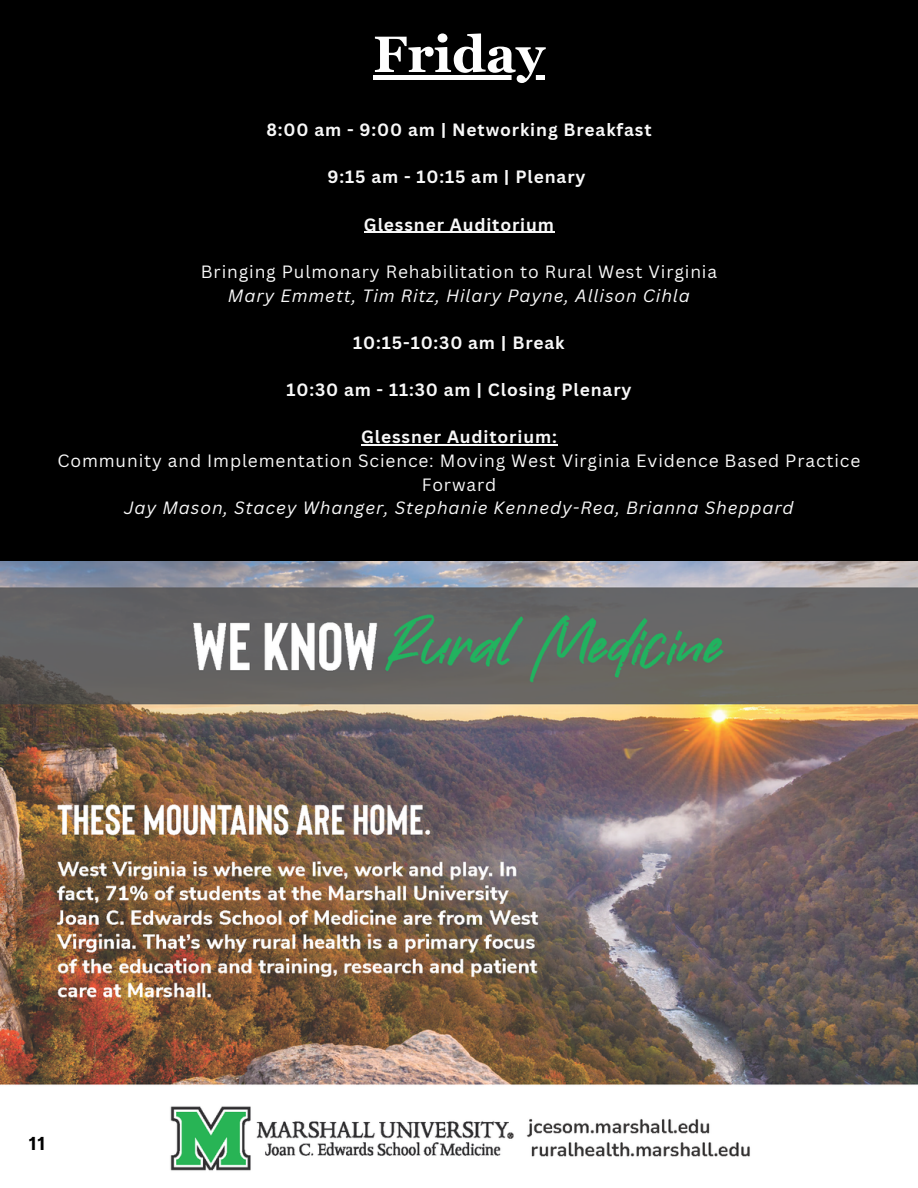
<style>
.page{position:relative;width:918px;height:1188px;background:#000}
.page>*{position:absolute;margin:0;border:0;box-sizing:border-box;transform-origin:0 0}
.t1{font:700 51px "Georgia Pro";color:#fefefe}
.t2{font:700 18px "Inter";color:#000}
.t3{font:700 17.25px "Canva Sans";letter-spacing:.05em;color:#f8f8f8}
.t4{font:17.25px/23.7px "Canva Sans";letter-spacing:.05em;color:#f8f8f8;text-align:center}
.t5{font:italic 17.25px "Canva Sans";letter-spacing:.05em;color:#f8f8f8}
</style>
<div class="page">
<hr style="left:364px;top:232px;width:191px;height:1px;background:#f8f8f8">
<hr style="left:361px;top:444px;width:197px;height:2px;background:#f8f8f8">
<div style="left:373px;top:75px;width:172px;height:5px;background:#fefefe"></div>
<img style="left:0;top:561px;width:918px;height:627px">
<p class="t1" style="left:373px;top:25px;width:173px">Friday</p>
<p class="t3" style="left:266px;top:118px;width:387px">8:00 am - 9:00 am | Networking Breakfast</p>
<p class="t3" style="left:327px;top:165px;width:260px">9:15 am - 10:15 am | Plenary</p>
<p class="t3" style="left:364px;top:212px;width:192px">Glessner Auditorium</p>
<p class="t4" style="left:201px;top:259px;width:518px">Bringing Pulmonary Rehabilitation to Rural West Virginia</p>
<p class="t5" style="left:228px;top:283px;width:464px">Mary Emmett, Tim Ritz, Hilary Payne, Allison Cihla</p>
<p class="t3" style="left:353px;top:330px;width:213px">10:15-10:30 am | Break</p>
<p class="t3" style="left:286px;top:378px;width:347px">10:30 am - 11:30 am | Closing Plenary</p>
<p class="t3" style="left:361px;top:425px;width:197px">Glessner Auditorium:</p>
<p class="t4" style="left:58px;top:448px;width:804px">Community and Implementation Science: Moving West Virginia Evidence Based Practice<br>Forward</p>
<p class="t5" style="left:124px;top:496px;width:671px">Jay Mason, Stacey Whanger, Stephanie Kennedy-Rea, Brianna Sheppard</p>
<p class="t2" style="left:28px;top:1133px;width:19px">11</p>
</div>
